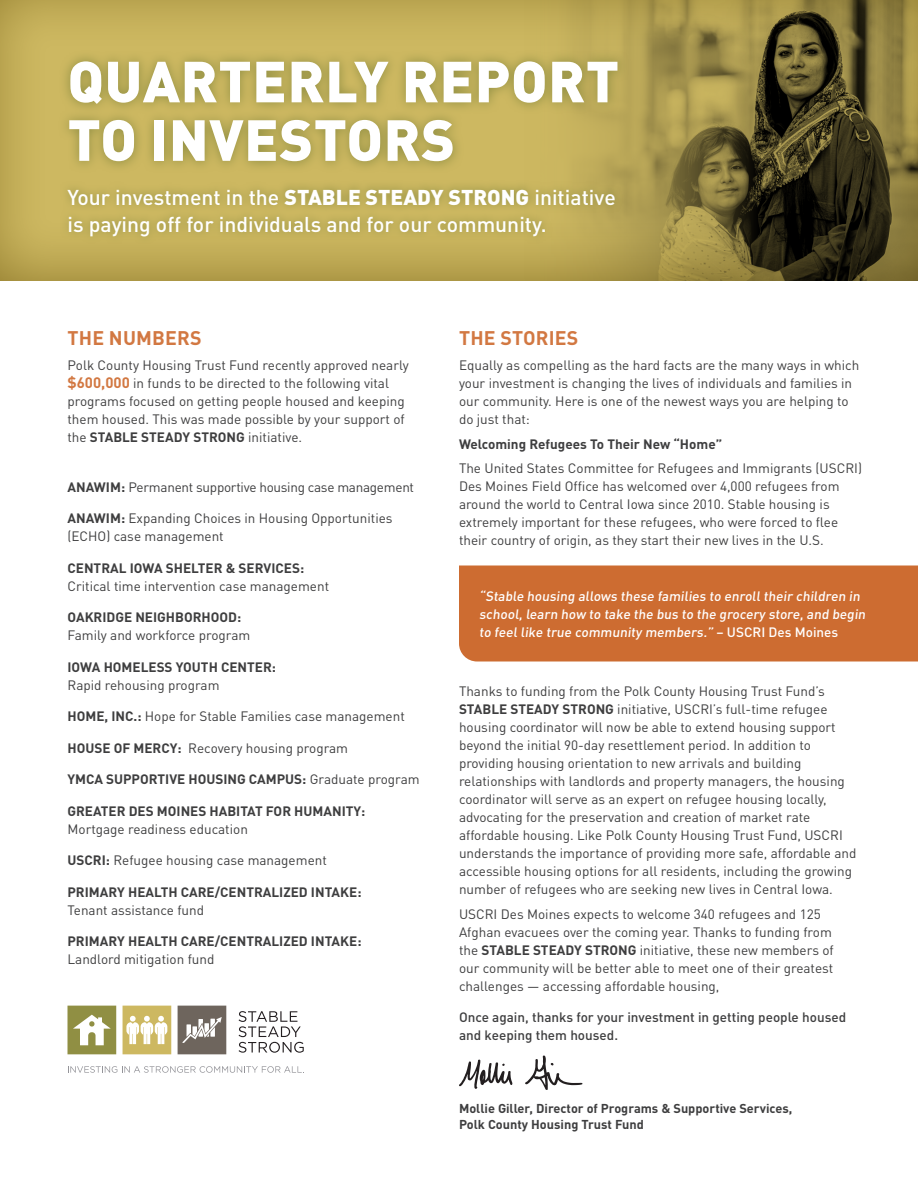
<style>
.page{position:relative;width:918px;height:1188px;background:#fff}
.page>*{position:absolute;margin:0;border:0;box-sizing:border-box;transform-origin:0 0}
.t1{font:900 57px/58.5px "DIN Pro";letter-spacing:.01em;color:#fff}
.t2{font:500 21.15px/26.8px "DIN Pro";color:#fff}
.t3{font:700 19.5px "DIN Pro";letter-spacing:.01em;color:#d27842}
.t4{font:13.5px/18px "DIN Pro";color:#3e3e3f}
.t5{font:700 13.5px/18px "DIN Pro";color:#3e3e3f}
.t6{font:500 13.5px/18px "DIN Pro";color:#fff}
.t7{font:500 13.5px/18px "DIN Pro";color:#3e3e3f}
.t8{font:13.5px "DIN Pro";letter-spacing:-.02em;color:#3e3e3f}
.t9{font:700 12.75px "DIN Pro";color:#3e3e3f}
.s1{font-weight:900}
.s2{font-weight:700;font-size:15px;color:#d27842}
.s3{font-weight:700}
.s4{font-weight:400}
</style>
<div class="page">
<div style="left:0;top:0;width:918px;height:282px;background:#908233;opacity:.75"></div>
<svg style="left:58px;top:50px;width:571px;height:123px;background:#b9aa57"></svg>
<svg style="left:60px;top:180px;width:563px;height:65px;background:#c0af5a"></svg>
<div style="left:459px;top:566px;width:459px;height:96px;background:#cd6c31"></div>
<svg style="left:525px;top:1055px;width:58px;height:35px"></svg>
<svg style="left:459px;top:1059px;width:53px;height:30px"></svg>
<svg style="left:239px;top:1011px;width:65px;height:42px"></svg>
<svg style="left:178px;top:1006px;width:48px;height:48px;background:#837c75"></svg>
<svg style="left:68px;top:1006px;width:48px;height:48px"></svg>
<svg style="left:123px;top:1006px;width:48px;height:48px"></svg>
<svg style="left:68px;top:1066px;width:236px;height:7px"></svg>
<p class="t1" style="left:68px;top:50px;width:553px">QUARTERLY REPORT<br>TO INVESTORS</p>
<p class="t2" style="left:68px;top:183px;width:550px">Your investment in the <span class="s1">STABLE STEADY STRONG</span> initiative is paying off for individuals and for our community.</p>
<p class="t3" style="left:68px;top:325px;width:136px">THE NUMBERS</p>
<p class="t4" style="left:68px;top:355px;width:343px">Polk County Housing Trust Fund recently approved nearly <span class="s2">$600,000</span> in funds to be directed to the following vital programs focused on getting people housed and keeping them housed. This was made possible by your support of the <span class="s3">STABLE STEADY STRONG</span> initiative.</p>
<p class="t8" style="left:68px;top:478px;width:348px"><span class="s3">ANAWIM:</span> Permanent supportive housing case management</p>
<p class="t4" style="left:68px;top:509px;width:327px"><span class="s3">ANAWIM:</span> Expanding Choices in Housing Opportunities (ECHO) case management</p>
<p class="t4" style="left:68px;top:558px;width:263px"><span class="s3">CENTRAL IOWA SHELTER &amp; SERVICES:<br></span>Critical time intervention case management</p>
<p class="t4" style="left:68px;top:608px;width:184px"><span class="s3">OAKRIDGE NEIGHBORHOOD:<br></span>Family and workforce program</p>
<p class="t5" style="left:68px;top:657px;width:210px">IOWA HOMELESS YOUTH CENTER:<br><span class="s4">Rapid rehousing program</span></p>
<p class="t4" style="left:68px;top:707px;width:339px"><span class="s3">HOME, INC.:</span> Hope for Stable Families case management</p>
<p class="t4" style="left:68px;top:738px;width:282px"><span class="s3">HOUSE OF MERCY:</span> Recovery housing program</p>
<p class="t5" style="left:68px;top:770px;width:354px">YMCA SUPPORTIVE HOUSING CAMPUS: <span class="s4">Graduate program</span></p>
<p class="t5" style="left:68px;top:801px;width:299px">GREATER DES MOINES HABITAT FOR HUMANITY:<br><span class="s4">Mortgage readiness education</span></p>
<p class="t4" style="left:68px;top:851px;width:261px"><span class="s3">USCRI:</span> Refugee housing case management</p>
<p class="t5" style="left:68px;top:882px;width:296px">PRIMARY HEALTH CARE/CENTRALIZED INTAKE:<br><span class="s4">Tenant assistance fund</span></p>
<p class="t5" style="left:68px;top:932px;width:296px">PRIMARY HEALTH CARE/CENTRALIZED INTAKE:<br><span class="s4">Landlord mitigation fund</span></p>
<p class="t3" style="left:459px;top:325px;width:121px">THE STORIES</p>
<p class="t4" style="left:459px;top:355px;width:402px">Equally as compelling as the hard facts are the many ways in which your investment is changing the lives of individuals and families in our community. Here is one of the newest ways you are helping to do just that:</p>
<p class="t5" style="left:459px;top:434px;width:265px">Welcoming Refugees To Their New “Home”</p>
<p class="t4" style="left:459px;top:459px;width:405px">The United States Committee for Refugees and Immigrants (USCRI)<br>Des Moines Field Office has welcomed over 4,000 refugees from around the world to Central Iowa since 2010. Stable housing is extremely important for these refugees, who were forced to flee their country of origin, as they start their new lives in the U.S.</p>
<p class="t6" style="left:479px;top:586px;width:390px">“Stable housing allows these families to enroll their children in school, learn how to take the bus to the grocery store, and begin to feel like true community members.” – U S C R I D es M o i n es</p>
<p class="t4" style="left:459px;top:682px;width:399px">Thanks to funding from the Polk County Housing Trust Fund’s <span class="s3">STABLE STEADY STRONG</span> initiative, USCRI’s full-time refugee housing coordinator will now be able to extend housing support beyond the initial 90-day resettlement period. In addition to providing housing orientation to new arrivals and building relationships with landlords and property managers, the housing coordinator will serve as an expert on refugee housing locally, advocating for the preservation and creation of market rate affordable housing. Like Polk County Housing Trust Fund, USCRI understands the importance of providing more safe, affordable and accessible housing options for all residents, including the growing number of refugees who are seeking new lives in Central Iowa.</p>
<p class="t4" style="left:459px;top:904px;width:376px">USCRI Des Moines expects to welcome 340 refugees and 125<br>Afghan evacuees over the coming year. Thanks to funding from the <span class="s3">STABLE STEADY STRONG</span> initiative, these new members of our community will be better able to meet one of their greatest challenges — accessing affordable housing,</p>
<p class="t7" style="left:459px;top:1008px;width:389px">Once again, thanks for your investment in getting people housed and keeping them housed.</p>
<p class="t9" style="left:459px;top:1099px;width:335px">Mollie Giller, Director of Programs &amp; Supportive Services,</p>
<p class="t9" style="left:459px;top:1116px;width:186px">Polk County Housing Trust Fund</p>
</div>
